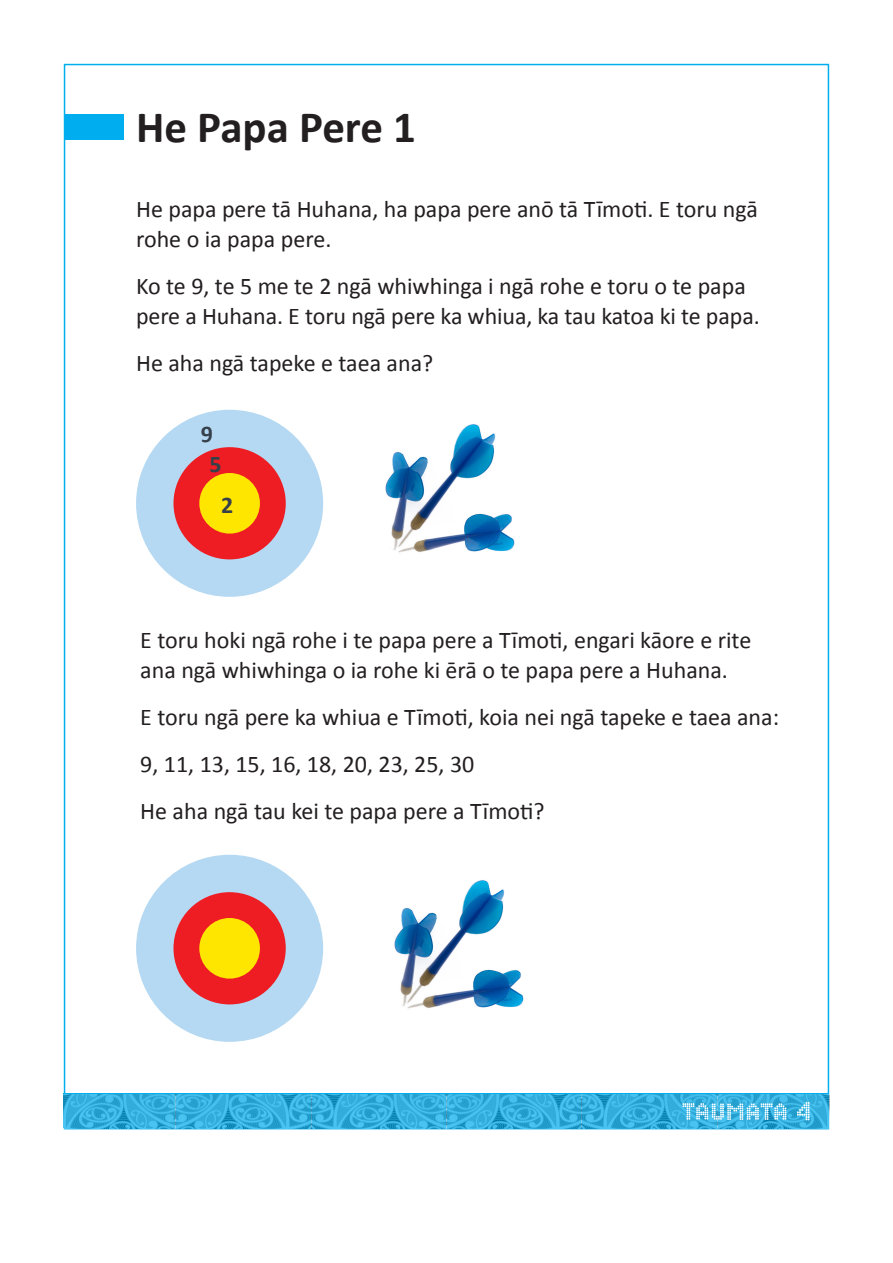
<style>
.page{position:relative;width:893px;height:1263px;background:#fff}
.page>*{position:absolute;margin:0;border:0;box-sizing:border-box;transform-origin:0 0}
.t1{font:700 45px "Calibri";color:#231f20}
.t2{font:24px/30px "Calibri";color:#231f20}
.t3{font:700 24px "Calibri";color:#36404a}
</style>
<div class="page">
<div style="left:64px;top:114px;width:59px;height:26px;background:#00aeef"></div>
<div style="left:136px;top:855px;width:187px;height:187px;background:#b5d9f2;border-radius:50%"></div>
<div style="left:173px;top:892px;width:113px;height:112px;background:#ee1d23;border-radius:50%"></div>
<div style="left:199px;top:918px;width:61px;height:60px;background:#ffe601;border-radius:50%"></div>
<div style="left:136px;top:410px;width:187px;height:187px;background:#b5d9f2;border-radius:50%"></div>
<div style="left:173px;top:447px;width:113px;height:112px;background:#ee1d23;border-radius:50%"></div>
<div style="left:199px;top:473px;width:61px;height:61px;background:#ffe601;border-radius:50%"></div>
<img style="left:385px;top:424px;width:130px;height:129px">
<img style="left:394px;top:880px;width:130px;height:129px">
<img style="left:64px;top:1094px;width:765px;height:34px">
<svg style="left:682px;top:1103px;width:104px;height:17px"></svg>
<svg style="left:797px;top:1102px;width:13px;height:18px"></svg>
<p class="t1" style="left:136px;top:98px;width:282px">He Papa Pere 1</p>
<p class="t2" style="left:136px;top:195px;width:623px">He papa pere tā Huhana, ha papa pere anō tā Tīmoti. E toru ngā rohe o ia papa pere.</p>
<p class="t2" style="left:136px;top:272px;width:625px">Ko te 9, te 5 me te 2 ngā whiwhinga i ngā rohe e toru o te papa pere a Huhana. E toru ngā pere ka whiua, ka tau katoa ki te papa.</p>
<p class="t2" style="left:136px;top:349px;width:299px">He aha ngā tapeke e taea ana?</p>
<p class="t3" style="left:201px;top:418px;width:14px">9</p>
<p class="t3" style="left:209px;top:448px;width:14px">5</p>
<p class="t3" style="left:221px;top:489px;width:14px">2</p>
<p class="t2" style="left:140px;top:625px;width:612px">E toru hoki ngā rohe i te papa pere a Tīmoti, engari kāore e rite ana ngā whiwhinga o ia rohe ki ērā o te papa pere a Huhana.</p>
<p class="t2" style="left:140px;top:702px;width:640px">E toru ngā pere ka whiua e Tīmoti, koia nei ngā tapeke e taea ana:</p>
<p class="t2" style="left:140px;top:749px;width:336px">9, 11, 13, 15, 16, 18, 20, 23, 25, 30</p>
<p class="t2" style="left:140px;top:796px;width:406px">He aha ngā tau kei te papa pere a Tīmoti?</p>
</div>
